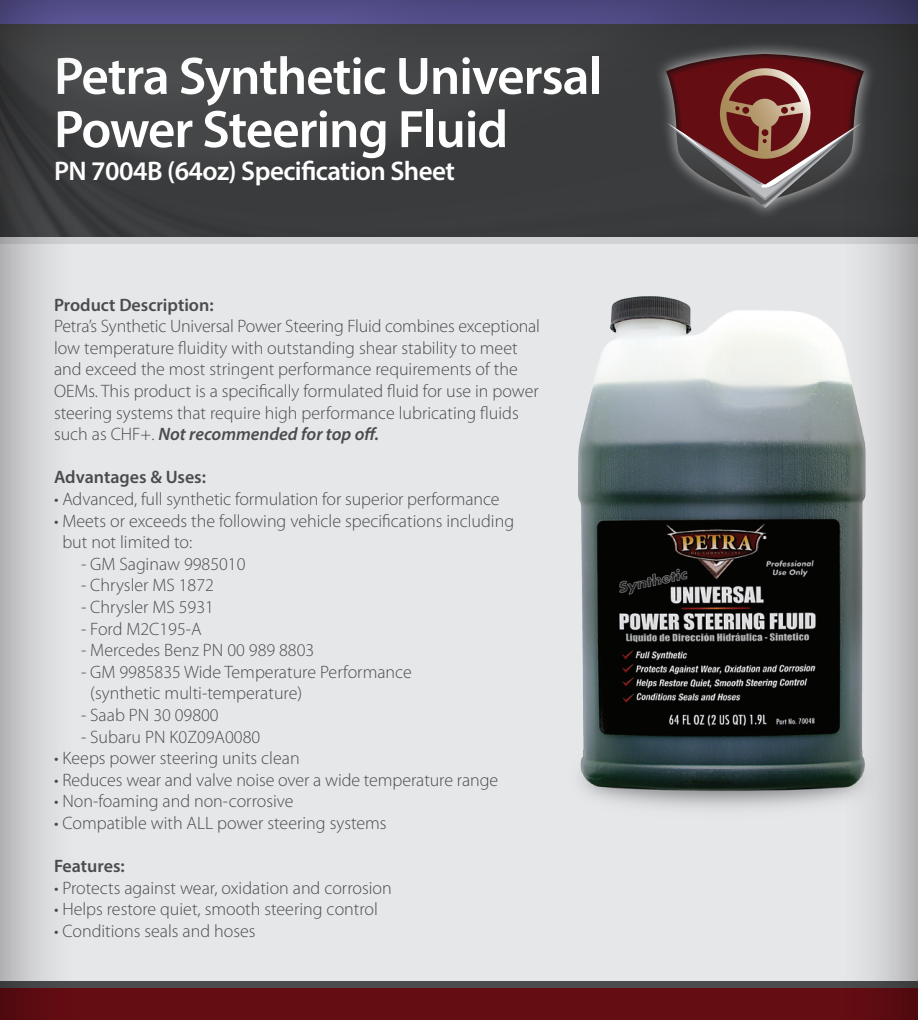
<style>
.page{position:relative;width:918px;height:1020px;background:#fff}
.page>*{position:absolute;margin:0;border:0;box-sizing:border-box;transform-origin:0 0}
.t1{font:600 53.25px/53.2px "Myriad Pro";letter-spacing:-.02em;color:#fff}
.t2{font:600 27px "Myriad Pro";letter-spacing:-.02em;color:#fff}
.t3{font:300 18px/21.6px "Myriad Pro";color:#4b4c4d}
.t4{font:600 18px "Myriad Pro";color:#4b4c4d}
.s1{font-weight:600;font-style:italic}
</style>
<div class="page">
<div style="left:0;top:0;width:918px;height:1020px;background:#231f20;opacity:.75"></div>
<h1 class="t1" style="left:54px;top:48px;width:550px">Petra Synthetic Universal<br>Power Steering Fluid</h1>
<h2 class="t2" style="left:54px;top:153px;width:403px">PN 7004B (64oz) Specification Sheet</h2>
<p class="t4" style="left:54px;top:293px;width:161px">Product Description:</p>
<p class="t3" style="left:54px;top:315px;width:488px">Petra’s Synthetic Universal Power Steering Fluid combines exceptional low temperature fluidity with outstanding shear stability to meet and exceed the most stringent performance requirements of the OEMs. This product is a specifically formulated fluid for use in power steering systems that require high performance lubricating fluids such as CHF+. <span class="s1">Not recommended for top off.</span></p>
<p class="t4" style="left:54px;top:466px;width:154px">Advantages &amp; Uses:</p>
<p class="t3" style="left:54px;top:488px;width:447px">• Advanced, full synthetic formulation for superior performance</p>
<p class="t3" style="left:62px;top:510px;width:453px;text-indent:-8px">• Meets or exceeds the following vehicle specifications including but not limited to:</p>
<p class="t3" style="left:81px;top:553px;width:166px">- GM Saginaw 9985010</p>
<p class="t3" style="left:81px;top:574px;width:134px">- Chrysler MS 1872</p>
<p class="t3" style="left:81px;top:596px;width:134px">- Chrysler MS 5931</p>
<p class="t3" style="left:81px;top:618px;width:122px">- Ford M2C195-A</p>
<p class="t3" style="left:81px;top:639px;width:235px">- Mercedes Benz PN 00 989 8803</p>
<p class="t3" style="left:90px;top:661px;width:323px;text-indent:-9px">- GM 9985835 Wide Temperature Performance (synthetic multi-temperature)</p>
<p class="t3" style="left:81px;top:704px;width:139px">- Saab PN 30 09800</p>
<p class="t3" style="left:81px;top:726px;width:181px">- Subaru PN K0Z09A0080</p>
<p class="t3" style="left:54px;top:747px;width:247px">• Keeps power steering units clean</p>
<p class="t3" style="left:54px;top:769px;width:446px">• Reduces wear and valve noise over a wide temperature range</p>
<p class="t3" style="left:54px;top:790px;width:241px">• Non-foaming and non-corrosive</p>
<p class="t3" style="left:54px;top:812px;width:334px">• Compatible with ALL power steering systems</p>
<p class="t4" style="left:54px;top:855px;width:72px">Features:</p>
<p class="t3" style="left:54px;top:877px;width:339px">• Protects against wear, oxidation and corrosion</p>
<p class="t3" style="left:54px;top:898px;width:325px">• Helps restore quiet, smooth steering control</p>
<p class="t3" style="left:54px;top:920px;width:203px">• Conditions seals and hoses</p>
</div>
